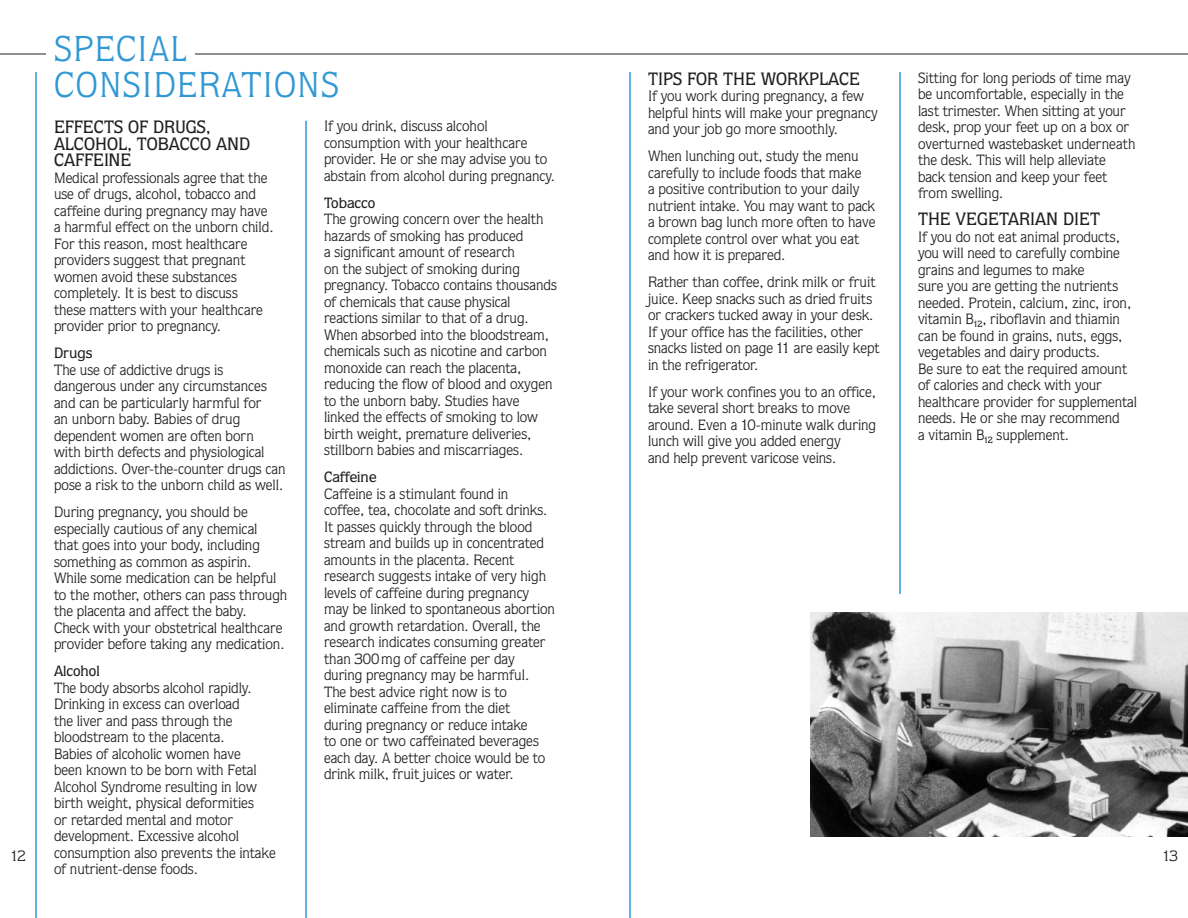
<style>
.page{position:relative;width:1188px;height:918px;background:#fff}
.page>*{position:absolute;margin:0;border:0;box-sizing:border-box;transform-origin:0 0}
.t1{font:36px/36px "Quorum";letter-spacing:.04em;color:#3098d4}
.t2{font:500 18px/16.5px "Quorum";color:#231f20}
.t3{font:15px/16.5px "Quorum";color:#231f20}
.t4{font:500 15px "Quorum";color:#231f20}
</style>
<div class="page">
<hr style="left:0;top:54px;width:594px;height:1px;background:#231f20">
<div style="left:46px;top:50px;width:149px;height:8px;background:#fff"></div>
<hr style="left:629px;top:72px;width:2px;height:846px;background:#3098d4">
<hr style="left:899px;top:72px;width:2px;height:522px;background:#3098d4">
<hr style="left:594px;top:54px;width:594px;height:1px;background:#231f20">
<hr style="left:35px;top:72px;width:2px;height:846px;background:#3098d4">
<hr style="left:305px;top:121px;width:2px;height:797px;background:#3098d4">
<img style="left:810px;top:612px;width:378px;height:225px">
<p class="t3" style="left:10px;top:849px;width:17px">12</p>
<h1 class="t1" style="left:54px;top:34px;width:287px">SPECIAL<br>CONSIDERATIONS</h1>
<p class="t2" style="left:54px;top:121px;width:198px">EFFECTS OF DRUGS,<br>ALCOHOL, TOBACCO AND<br>CAFFEINE</p>
<p class="t3" style="left:54px;top:171px;width:221px">Medical professionals agree that the use of drugs, alcohol, tobacco and caffeine during pregnancy may have a harmful effect on the unborn child.<br>For this reason, most healthcare providers suggest that pregnant women avoid these substances completely. It is best to discuss<br>these matters with your healthcare provider prior to pregnancy.</p>
<p class="t4" style="left:54px;top:348px;width:40px">Drugs</p>
<p class="t3" style="left:54px;top:363px;width:233px">The use of addictive drugs is dangerous under any circumstances and can be particularly harmful for<br>an unborn baby. Babies of drug dependent women are often born<br>with birth defects and physiological addictions. Over-the-counter drugs can pose a risk to the unborn child as well.</p>
<p class="t3" style="left:54px;top:505px;width:235px">During pregnancy, you should be especially cautious of any chemical<br>that goes into your body, including something as common as aspirin.<br>While some medication can be helpful to the mother, others can pass through the placenta and affect the baby.<br>Check with your obstetrical healthcare provider before taking any medication.</p>
<p class="t4" style="left:54px;top:666px;width:47px">Alcohol</p>
<p class="t3" style="left:54px;top:681px;width:223px">The body absorbs alcohol rapidly.<br>Drinking in excess can overload<br>the liver and pass through the bloodstream to the placenta.<br>Babies of alcoholic women have<br>been known to be born with Fetal<br>Alcohol Syndrome resulting in low birth weight, physical deformities<br>or retarded mental and motor development. Excessive alcohol consumption also prevents the intake of nutrient-dense foods.</p>
<p class="t3" style="left:324px;top:119px;width:233px">If you drink, discuss alcohol consumption with your healthcare provider. He or she may advise you to abstain from alcohol during pregnancy.</p>
<p class="t4" style="left:324px;top:197px;width:53px">Tobacco</p>
<p class="t3" style="left:324px;top:212px;width:234px">The growing concern over the health hazards of smoking has produced<br>a significant amount of research<br>on the subject of smoking during pregnancy. Tobacco contains thousands of chemicals that cause physical reactions similar to that of a drug.<br>When absorbed into the bloodstream, chemicals such as nicotine and carbon monoxide can reach the placenta, reducing the flow of blood and oxygen to the unborn baby. Studies have linked the effects of smoking to low birth weight, premature deliveries, stillborn babies and miscarriages.</p>
<p class="t4" style="left:324px;top:472px;width:54px">Caffeine</p>
<p class="t3" style="left:324px;top:487px;width:233px">Caffeine is a stimulant found in<br>coffee, tea, chocolate and soft drinks.<br>It passes quickly through the blood stream and builds up in concentrated amounts in the placenta. Recent research suggests intake of very high levels of caffeine during pregnancy may be linked to spontaneous abortion and growth retardation. Overall, the research indicates consuming greater than 300mg of caffeine per day during pregnancy may be harmful.<br>The best advice right now is to eliminate caffeine from the diet<br>during pregnancy or reduce intake<br>to one or two caffeinated beverages each day. A better choice would be to drink milk, fruit juices or water.</p>
<p class="t2" style="left:648px;top:72px;width:214px">TIPS FOR THE WORKPLACE</p>
<p class="t3" style="left:648px;top:89px;width:231px">If you work during pregnancy, a few helpful hints will make your pregnancy and your job go more smoothly.</p>
<p class="t3" style="left:648px;top:149px;width:229px">When lunching out, study the menu carefully to include foods that make<br>a positive contribution to your daily nutrient intake. You may want to pack a brown bag lunch more often to have complete control over what you eat and how it is prepared.</p>
<p class="t3" style="left:648px;top:275px;width:233px">Rather than coffee, drink milk or fruit juice. Keep snacks such as dried fruits or crackers tucked away in your desk.<br>If your office has the facilities, other snacks listed on page 11 are easily kept in the refrigerator.</p>
<p class="t3" style="left:648px;top:385px;width:230px">If your work confines you to an office, take several short breaks to move around. Even a 10-minute walk during lunch will give you added energy<br>and help prevent varicose veins.</p>
<p class="t3" style="left:918px;top:71px;width:219px">Sitting for long periods of time may be uncomfortable, especially in the last trimester. When sitting at your desk, prop your feet up on a box or overturned wastebasket underneath the desk. This will help alleviate back tension and keep your feet from swelling.</p>
<p class="t2" style="left:918px;top:212px;width:184px">THE VEGETARIAN DIET</p>
<p class="t3" style="left:918px;top:230px;width:220px">If you do not eat animal products, you will need to carefully combine grains and legumes to make<br>sure you are getting the nutrients needed. Protein, calcium, zinc, iron, vitamin B<sub>12</sub>, riboflavin and thiamin can be found in grains, nuts, eggs, vegetables and dairy products.<br>Be sure to eat the required amount of calories and check with your healthcare provider for supplemental needs. He or she may recommend<br>a vitamin B<sub>12</sub> supplement.</p>
<p class="t3" style="left:1162px;top:849px;width:17px">13</p>
</div>
